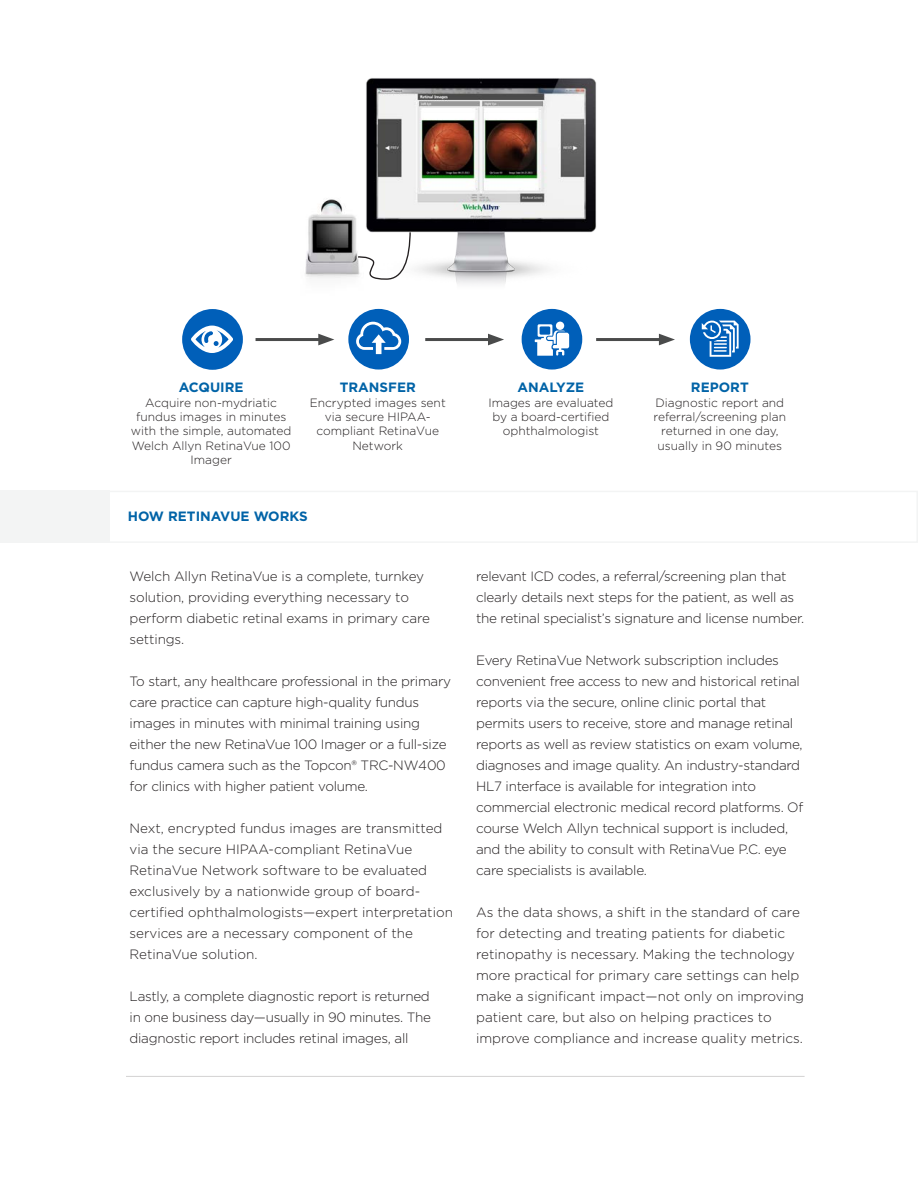
<style>
.page{position:relative;width:918px;height:1188px;background:#fff}
.page>*{position:absolute;margin:0;border:0;box-sizing:border-box;transform-origin:0 0}
.t1{font:300 13.5px/21px "Gotham";letter-spacing:-.02em;color:#231f20}
.t2{font:300 13.5px/21px "Gotham";color:#231f20}
.t3{font:700 13.5px "Gotham";color:#0163a7}
.t4{font:300 12px/14.4px "Gotham";color:#231f20;text-align:center}
</style>
<div class="page">
<hr style="left:126px;top:1076px;width:679px;height:1px;background:#d3d2d2">
<img style="left:305px;top:199px;width:51px;height:80px">
<svg style="left:356px;top:250px;width:6px;height:27px"></svg>
<img style="left:362px;top:78px;width:235px;height:206px">
<div style="left:0;top:491px;width:110px;height:52px;background:#f3f4f4"></div>
<div style="left:522px;top:309px;width:60px;height:61px;background:#005fb9;border-radius:50%"></div>
<div style="left:556px;top:322px;width:8px;height:8px;background:#fff;border-radius:50%"></div>
<svg style="left:535px;top:324px;width:34px;height:32px"></svg>
<div style="left:690px;top:309px;width:61px;height:61px;background:#005fb9;border-radius:50%"></div>
<svg style="left:702px;top:321px;width:37px;height:36px"></svg>
<div style="left:182px;top:309px;width:61px;height:61px;background:#005fb9;border-radius:50%"></div>
<svg style="left:191px;top:326px;width:42px;height:27px"></svg>
<div style="left:348px;top:309px;width:61px;height:61px;background:#005fb9;border-radius:50%"></div>
<svg style="left:356px;top:322px;width:45px;height:32px"></svg>
<hr style="left:256px;top:338px;width:68px;height:3px;background:#4a4b4b">
<svg style="left:318px;top:334px;width:16px;height:11px"></svg>
<hr style="left:425px;top:338px;width:69px;height:3px;background:#4a4b4b">
<svg style="left:488px;top:334px;width:16px;height:11px"></svg>
<hr style="left:596px;top:338px;width:69px;height:3px;background:#4a4b4b">
<svg style="left:659px;top:334px;width:16px;height:11px"></svg>
<div style="left:104px;top:491px;width:814px;height:52px;border:2px solid #f3f4f4"></div>
<p class="t3" style="left:179px;top:378px;width:66px">ACQUIRE</p>
<p class="t4" style="left:131px;top:395px;width:162px">Acquire non-mydriatic fundus images in minutes with the simple, automated<br>Welch Allyn RetinaVue 100<br>Imager</p>
<p class="t3" style="left:340px;top:378px;width:78px">TRANSFER</p>
<p class="t4" style="left:310px;top:395px;width:138px">Encrypted images sent via secure HIPAA&shy;compliant RetinaVue<br>Network</p>
<p class="t3" style="left:128px;top:507px;width:182px">HOW RETINAVUE WORKS</p>
<p class="t1" style="left:130px;top:566px;width:302px">Welch Allyn RetinaVue is a complete, turnkey solution, providing everything necessary to perform diabetic retinal exams in primary care settings.</p>
<p class="t1" style="left:130px;top:671px;width:323px">To start, any healthcare professional in the primary care practice can capture high-quality fundus images in minutes with minimal training using either the new RetinaVue 100 Imager or a full-size fundus camera such as the Topcon® TRC-NW400 for clinics with higher patient volume.</p>
<p class="t2" style="left:130px;top:818px;width:325px">Next, encrypted fundus images are transmitted via the secure HIPAA-compliant RetinaVue RetinaVue Network software to be evaluated exclusively by a nationwide group of board&shy;certified ophthalmologists—expert interpretation services are a necessary component of the RetinaVue solution.</p>
<p class="t1" style="left:130px;top:986px;width:303px;text-align:justify">Lastly, a complete diagnostic report is returned in one business day—usually in 90 minutes. The diagnostic report includes retinal images, all</p>
<p class="t3" style="left:518px;top:378px;width:68px">ANALYZE</p>
<p class="t4" style="left:488px;top:395px;width:127px">Images are evaluated by a board-certified ophthalmologist</p>
<p class="t3" style="left:691px;top:378px;width:59px">REPORT</p>
<p class="t4" style="left:654px;top:395px;width:134px">Diagnostic report and referral/screening plan returned in one day, usually in 90 minutes</p>
<p class="t1" style="left:476px;top:566px;width:330px">relevant ICD codes, a referral/screening plan that clearly details next steps for the patient, as well as the retinal specialist’s signature and license number.</p>
<p class="t1" style="left:476px;top:650px;width:329px">Every RetinaVue Network subscription includes convenient free access to new and historical retinal reports via the secure, online clinic portal that permits users to receive, store and manage retinal reports as well as review statistics on exam volume, diagnoses and image quality. An industry-standard HL7 interface is available for integration into commercial electronic medical record platforms. Of course Welch Allyn technical support is included, and the ability to consult with RetinaVue P.C. eye care specialists is available.</p>
<p class="t2" style="left:476px;top:902px;width:330px">As the data shows, a shift in the standard of care for detecting and treating patients for diabetic retinopathy is necessary. Making the technology more practical for primary care settings can help make a significant impact—not only on improving patient care, but also on helping practices to improve compliance and increase quality metrics.</p>
</div>
